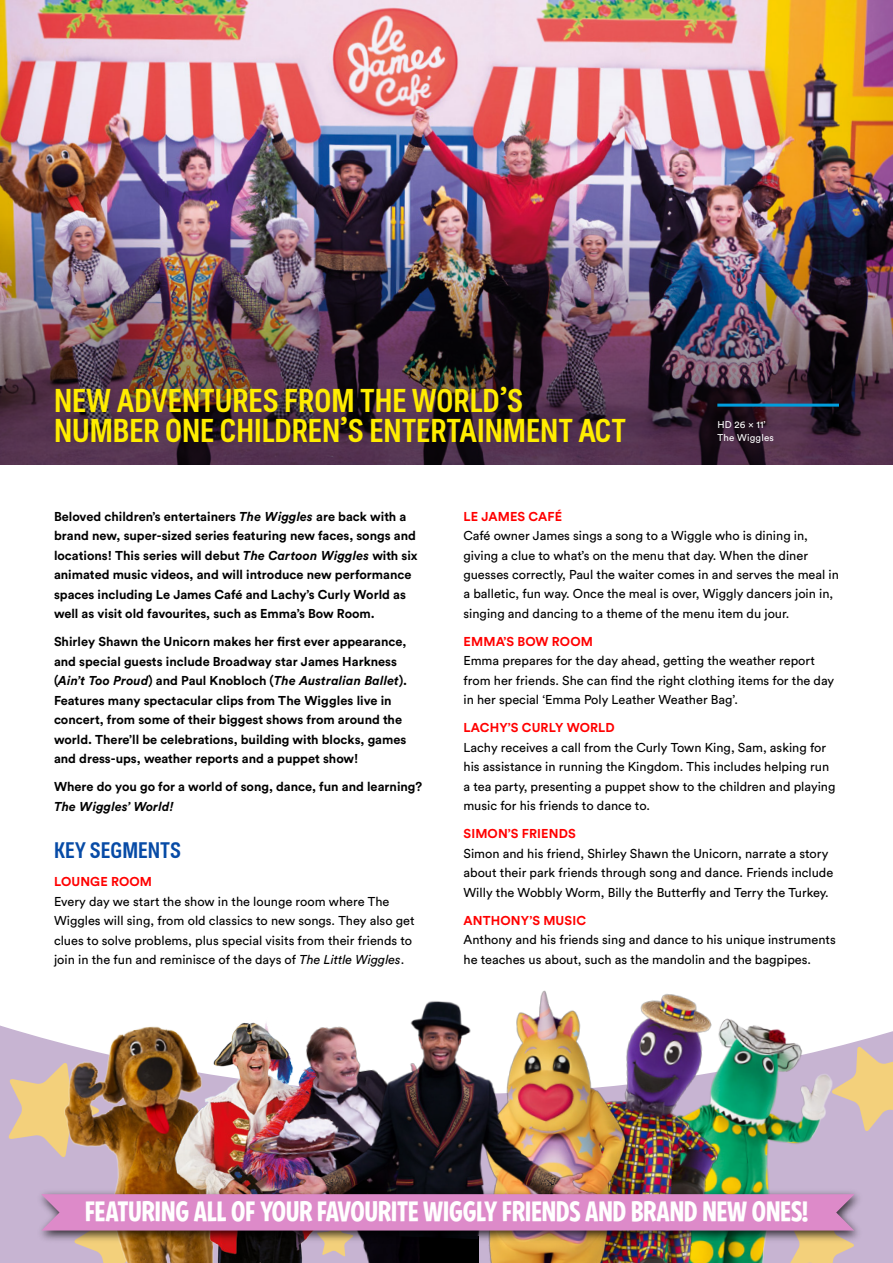
<style>
.page{position:relative;width:893px;height:1263px;background:#fff}
.page>*{position:absolute;margin:0;border:0;box-sizing:border-box;transform-origin:0 0}
.t1{font:700 condensed 33px/30px "ABC Sans";color:#ffed00}
.t2{font:28.05px "Ed Gothic";color:#fff}
.t3{font:700 condensed 22.5px "ABC Sans";color:#074ba6}
.t4{font:12.75px/19.5px "Circular Std";color:#000}
.t5{font:700 12.75px/19.5px "Circular Std";color:#000}
.t6{font:700 12.75px "Circular Std";letter-spacing:.01em;color:#f00}
.t7{font:italic 700 12.75px "Circular Std";letter-spacing:.01em;color:#000}
.t8{font:9.75px/13.5px "Circular Std";letter-spacing:.02em;color:#fff}
.s1{font-style:italic}
</style>
<div class="page">
<img style="left:0;top:0;width:893px;height:167px">
<img style="left:0;top:167px;width:893px;height:298px">
<svg style="left:880px;top:1046px;width:13px;height:86px"></svg>
<img style="left:0;top:1025px;width:105px;height:238px">
<img style="left:810px;top:1035px;width:70px;height:228px">
<img style="left:688px;top:999px;width:122px;height:186px">
<img style="left:646px;top:994px;width:42px;height:191px">
<img style="left:105px;top:1026px;width:117px;height:159px">
<img style="left:222px;top:1034px;width:11px;height:151px">
<img style="left:233px;top:990px;width:413px;height:195px">
<img style="left:31px;top:1185px;width:836px;height:60px">
<img style="left:42px;top:1194px;width:812px;height:69px">
<hr style="left:717px;top:404px;width:122px;height:3px;background:#009edd">
<h1 class="t1" style="left:54px;top:385px;width:574px">NEW ADVENTURES FROM THE WORLD’S<br>NUMBER ONE CHILDREN’S ENTERTAINMENT ACT</h1>
<p class="t8" style="left:717px;top:418px;width:58px">HD 26 x 11’<br>The Wiggles</p>
<p class="t5" style="left:54px;top:506px;width:365px">Beloved children’s entertainers <span class="s1">The Wiggles</span> are back with a brand new, super-sized series featuring new faces, songs and locations! This series will debut <span class="s1">The Cartoon Wiggles</span> with six animated music videos, and will introduce new performance spaces including Le James Café and Lachy’s Curly World as well as visit old favourites, such as Emma’s Bow Room.</p>
<p class="t5" style="left:54px;top:631px;width:355px">Shirley Shawn the Unicorn makes her first ever appearance, and special guests include Broadway star James Harkness (<span class="s1">Ain’t Too Proud</span>) and Paul Knobloch (<span class="s1">The Australian Ballet</span>).<br>Features many spectacular clips from The Wiggles live in concert, from some of their biggest shows from around the world. There’ll be celebrations, building with blocks, games and dress-ups, weather reports and a puppet show!</p>
<p class="t5" style="left:54px;top:776px;width:370px">Where do you go for a world of song, dance, fun and learning?</p>
<p class="t7" style="left:54px;top:798px;width:121px">The Wiggles’ World!</p>
<h3 class="t3" style="left:54px;top:836px;width:129px">KEY SEGMENTS</h3>
<p class="t6" style="left:54px;top:873px;width:100px">LOUNGE ROOM</p>
<p class="t4" style="left:54px;top:891px;width:362px">Every day we start the show in the lounge room where The Wiggles will sing, from old classics to new songs. They also get clues to solve problems, plus special visits from their friends to join in the fun and reminisce of the days of <span class="s1">The Little Wiggles</span>.</p>
<p class="t6" style="left:464px;top:508px;width:100px">LE JAMES CAFÉ</p>
<p class="t4" style="left:463px;top:526px;width:377px">Café owner James sings a song to a Wiggle who is dining in, giving a clue to what’s on the menu that day. When the diner guesses correctly, Paul the waiter comes in and serves the meal in a balletic, fun way. Once the meal is over, Wiggly dancers join in, singing and dancing to a theme of the menu item du jour.</p>
<p class="t6" style="left:464px;top:633px;width:131px">EMMA’S BOW ROOM</p>
<p class="t4" style="left:463px;top:651px;width:372px">Emma prepares for the day ahead, getting the weather report from her friends. She can find the right clothing items for the day in her special ‘Emma Poly Leather Weather Bag’.</p>
<p class="t6" style="left:464px;top:720px;width:153px">LACHY’S CURLY WORLD</p>
<p class="t4" style="left:463px;top:738px;width:373px">Lachy receives a call from the Curly Town King, Sam, asking for his assistance in running the Kingdom. This includes helping run a tea party, presenting a puppet show to the children and playing music for his friends to dance to.</p>
<p class="t6" style="left:464px;top:826px;width:114px">SIMON’S FRIENDS</p>
<p class="t4" style="left:463px;top:843px;width:371px">Simon and his friend, Shirley Shawn the Unicorn, narrate a story about their park friends through song and dance. Friends include<br>Willy the Wobbly Worm, Billy the Butterfly and Terry the Turkey.</p>
<p class="t6" style="left:464px;top:912px;width:124px">ANTHONY’S MUSIC</p>
<p class="t4" style="left:463px;top:930px;width:374px">Anthony and his friends sing and dance to his unique instruments he teaches us about, such as the mandolin and the bagpipes.</p>
<h2 class="t2" style="left:85px;top:1195px;width:725px">FEATURING ALL OF YOUR FAVOURITE WIGGLY FRIENDS AND BRAND NEW ONES!</h2>
</div>
